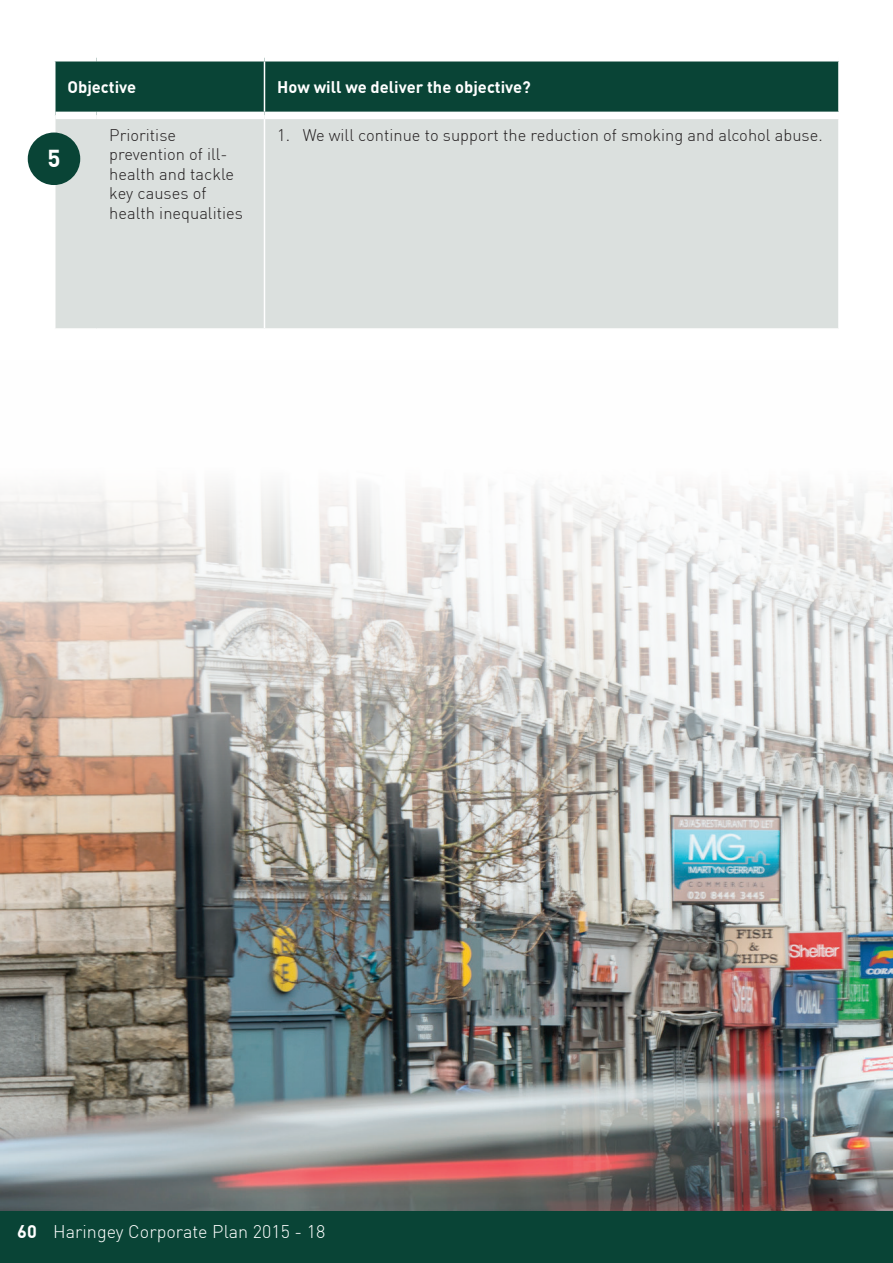
<style>
.page{position:relative;width:893px;height:1263px;background:#fff}
.page>*{position:absolute;margin:0;border:0;box-sizing:border-box;transform-origin:0 0}
.t1{font:700 24px "DIN Pro";color:#fff}
.t2{font:300 18px "DIN Pro";color:#fff}
.t3{font:300 16.5px/19.5px "DIN Pro";color:#231f20}
.t4{font:700 16.5px "DIN Pro";color:#fff}
.s1{font-weight:700}
</style>
<div class="page">
<div style="left:0;top:1210px;width:893px;height:53px;background:#094436"></div>
<div style="left:56px;top:62px;width:782px;height:50px;background:#094436"></div>
<div style="left:56px;top:119px;width:782px;height:209px;background:#dbe0de"></div>
<hr style="left:264px;top:61px;width:1px;height:51px;background:#fff">
<hr style="left:264px;top:119px;width:1px;height:209px;background:#fff">
<div style="left:28px;top:133px;width:52px;height:52px;background:#094436;border-radius:50%"></div>
<img style="left:0;top:483px;width:893px;height:727px">
<h1 class="t1" style="left:47px;top:143px;width:15px">5</h1>
<p class="t4" style="left:68px;top:76px;width:70px">Objective</p>
<p class="t4" style="left:277px;top:76px;width:255px">How will we deliver the objective?</p>
<p class="t3" style="left:109px;top:125px;width:135px">Prioritise prevention of ill&shy;health and tackle key causes of health inequalities</p>
<p class="t3" style="left:277px;top:125px;width:547px">1. We will continue to support the reduction of smoking and alcohol abuse.</p>
<p class="t2" style="left:17px;top:1220px;width:310px"><span class="s1">60</span> Haringey Corporate Plan 2015 - 18</p>
</div>
